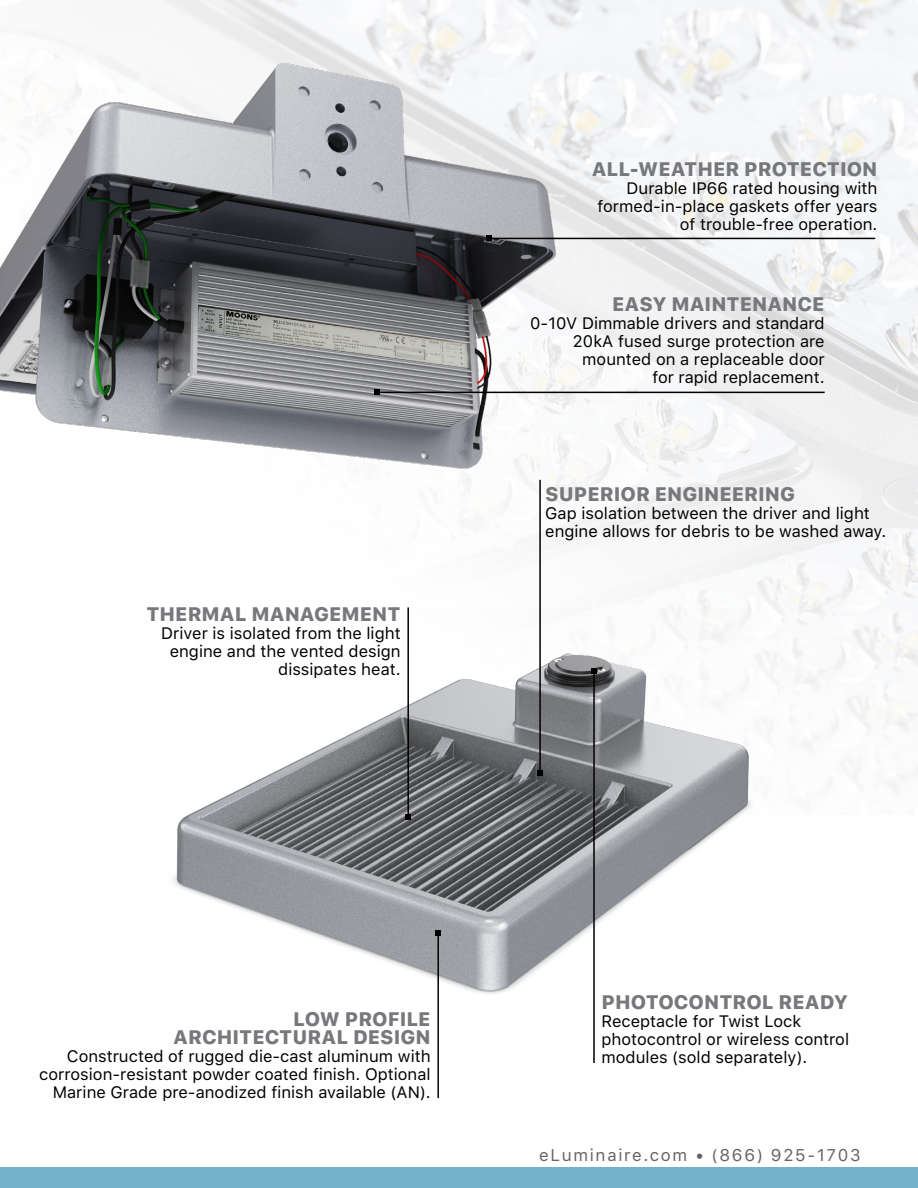
<style>
.page{position:relative;width:918px;height:1188px;background:#fff}
.page>*{position:absolute;margin:0;border:0;box-sizing:border-box;transform-origin:0 0}
.t1{font:800 19.5px/18px "SFUI Text";color:#77787b;text-align:right}
.t2{font:16.8px "SFUI Text";letter-spacing:.1em;color:#636466}
.t3{font:16.5px/18px "SFUI Text";color:#000;text-align:right}
.s1{font-weight:500}
</style>
<div class="page">
<img style="left:162px;top:0;width:756px;height:792px">
<img style="left:0;top:9px;width:678px;height:510px">
<hr style="left:489px;top:238px;width:386px;height:1px;background:#000">
<svg style="left:486px;top:235px;width:6px;height:6px"></svg>
<hr style="left:377px;top:392px;width:448px;height:1px;background:#000">
<svg style="left:374px;top:389px;width:6px;height:6px"></svg>
<img style="left:167px;top:608px;width:586px;height:386px">
<hr style="left:593px;top:671px;width:2px;height:392px;background:#000">
<svg style="left:591px;top:668px;width:6px;height:6px"></svg>
<hr style="left:407px;top:607px;width:2px;height:210px;background:#000">
<svg style="left:405px;top:814px;width:6px;height:6px"></svg>
<hr style="left:437px;top:933px;width:2px;height:165px;background:#000">
<svg style="left:435px;top:930px;width:6px;height:6px"></svg>
<hr style="left:539px;top:480px;width:2px;height:293px;background:#000">
<svg style="left:537px;top:770px;width:6px;height:6px"></svg>
<div style="left:0;top:1167px;width:918px;height:21px;background:#74b1cb"></div>
<p class="t1" style="left:146px;top:604px;width:256px">THERMAL MANAGEMENT</p>
<p class="t3" style="left:161px;top:623px;width:241px">Driver is isolated from the light engine and the vented design dissipates heat.</p>
<p class="t1" style="left:592px;top:159px;width:287px">ALL-WEATHER PROTECTION</p>
<p class="t3" style="left:598px;top:179px;width:281px">Durable IP66 rated housing with formed-in-place gaskets offer years of trouble-free operation.</p>
<p class="t1" style="left:612px;top:294px;width:214px">EASY MAINTENANCE</p>
<p class="t3" style="left:530px;top:314px;width:296px">0-10V Dimmable drivers and standard<br>20kA fused surge protection are mounted on a replaceable door<br>for rapid replacement.</p>
<p class="t1" style="left:545px;top:484px;width:251px">SUPERIOR ENGINEERING</p>
<p class="t3" style="left:545px;top:503px;width:343px;text-align:left">Gap isolation between the driver and light engine allows for debris to be washed away.</p>
<p class="t1" style="left:173px;top:1009px;width:259px">LOW PROFILE<br>ARCHITECTURAL DESIGN</p>
<p class="t3" style="left:39px;top:1047px;width:393px">Constructed of rugged die-cast aluminum with corrosion-resistant powder coated finish. Optional<br>Marine Grade pre-anodized finish available (AN).</p>
<p class="t1" style="left:602px;top:992px;width:248px">PHOTOCONTROL READY</p>
<p class="t3" style="left:602px;top:1012px;width:249px;text-align:left">Receptacle for Twist Lock photocontrol or wireless control modules (sold separately).</p>
<p class="t2" style="left:539px;top:1143px;width:323px">eLuminaire.com <span class="s1">•</span> (866) 925-1703</p>
</div>
